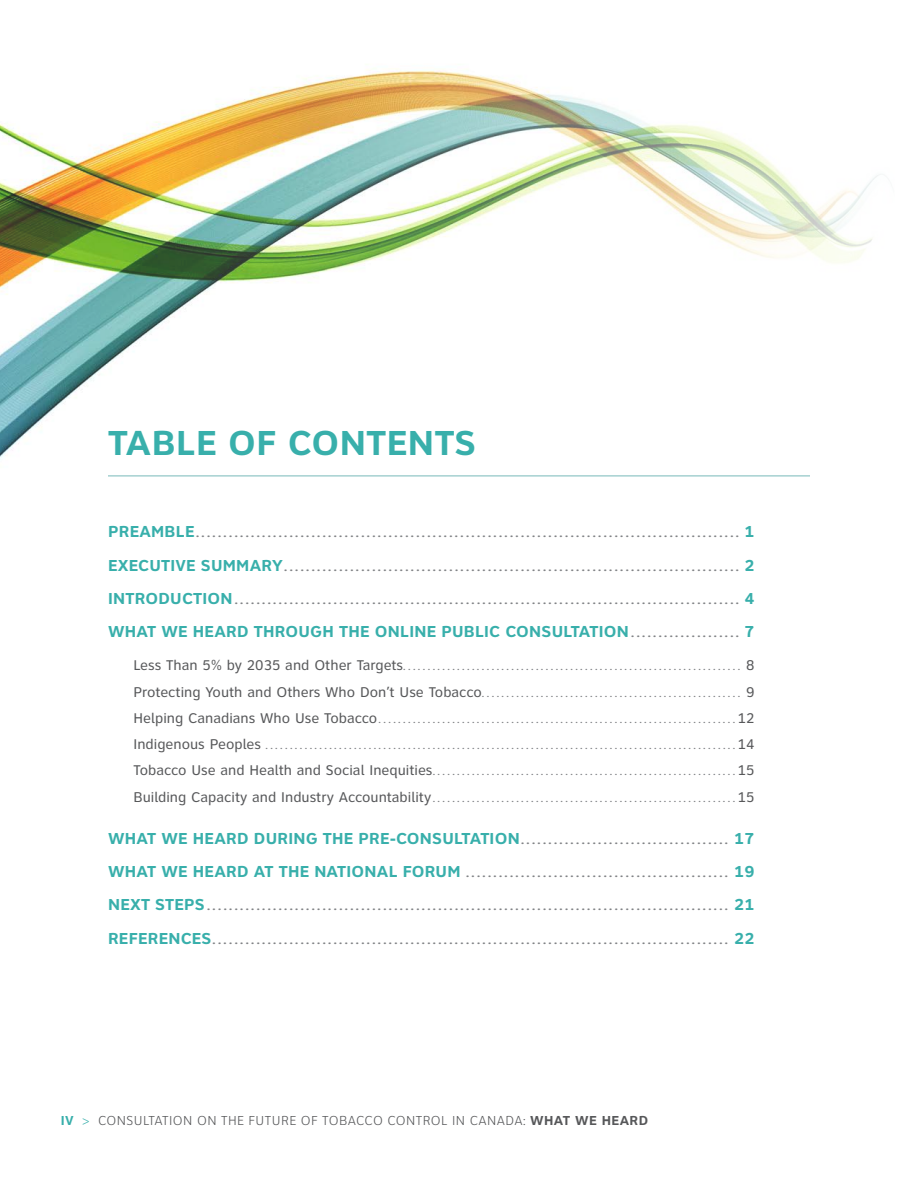
<style>
.page{position:relative;width:918px;height:1188px;background:#fff}
.page>*{position:absolute;margin:0;border:0;box-sizing:border-box;transform-origin:0 0}
.TOC_-_Title{font:700 36px "Clearview ATT";letter-spacing:.015em;color:#38afab}
.Level_1{font:700 16.5px "Clearview ATT";letter-spacing:.015em;color:#38afab}
.Running_Footer{font:300 13.5px "Clearview ATT";letter-spacing:.035em;color:#57585a}
.Level_2{font:12px "Clearview ATT";color:#808285}
.Level_1-2{font:700 12px "Clearview ATT";color:#808285}
.s1{font-size:16.5px;color:#38afab}
.s2{font-size:12px;color:#808285}
.s3{font-size:14.7px;color:#57585a}
.s4{font-weight:700;color:#38afab}
.s5{color:#38afab}
.s6{font-weight:700}
</style>
<div class="page">
<img style="left:0;top:71px;width:878px;height:388px">
<hr style="left:108px;top:475px;width:702px;height:2px;background:#a5d1d1">
<p class="TOC_-_Title" style="left:108px;top:422px;width:369px">TABLE OF CONTENTS</p>
<p class="Level_1-2" style="left:108px;top:526px;width:648px"><span class="s1">PREAMBLE</span>................................................................................................... <span class="s1">1</span></p>
<p class="Level_1-2" style="left:108px;top:560px;width:648px"><span class="s1">EXECUTIVE SUMMARY</span>................................................................................... <span class="s1">2</span></p>
<p class="Level_1-2" style="left:108px;top:593px;width:648px"><span class="s1">INTRODUCTION</span>............................................................................................ <span class="s1">4</span></p>
<p class="Level_1" style="left:108px;top:622px;width:648px">WHAT WE HEARD THROUGH THE ONLINE PUBLIC CONSULTATION <span class="s2">. . . . . . . . . . . . . . . . . . . .</span> 7</p>
<p class="Level_2" style="left:134px;top:660px;width:622px"><span class="s3">Less Than 5% by 2035 and Other Targets</span>..................................................................... <span class="s3">8</span></p>
<p class="Level_2" style="left:134px;top:686px;width:622px"><span class="s3">Protecting Youth and Others Who Don’t Use Tobacco</span>..................................................... <span class="s3">9</span></p>
<p class="Level_2" style="left:134px;top:712px;width:622px"><span class="s3">Helping Canadians Who Use Tobacco</span>.........................................................................<span class="s3">12</span></p>
<p class="Level_2" style="left:134px;top:738px;width:622px"><span class="s3">Indigenous Peoples</span> ................................................................................................<span class="s3">14</span></p>
<p class="Level_2" style="left:134px;top:765px;width:622px"><span class="s3">Tobacco Use and Health and Social Inequities</span>..............................................................<span class="s3">15</span></p>
<p class="Level_2" style="left:134px;top:791px;width:622px"><span class="s3">Building Capacity and Industry Accountability</span>..............................................................<span class="s3">15</span></p>
<p class="Level_1" style="left:108px;top:829px;width:648px">WHAT WE HEARD DURING THE PRE-CONSULTATION<span class="s2">......................................</span> 17</p>
<p class="Level_1-2" style="left:108px;top:866px;width:648px"><span class="s1">WHAT WE HEARD AT THE NATIONAL FORUM</span> ................................................ <span class="s1">19</span></p>
<p class="Level_1-2" style="left:108px;top:899px;width:648px"><span class="s1">NEXT STEPS</span>............................................................................................... <span class="s1">21</span></p>
<p class="Level_1-2" style="left:108px;top:933px;width:648px"><span class="s1">REFERENCES</span>.............................................................................................. <span class="s1">22</span></p>
<p class="Running_Footer" style="left:61px;top:1114px;width:589px"><span class="s4">IV</span> <span class="s5">&gt;</span> CONSULTATION ON THE FUTURE OF TOBACCO CONTROL IN CANADA: <span class="s6">WHAT WE HEARD</span></p>
</div>
